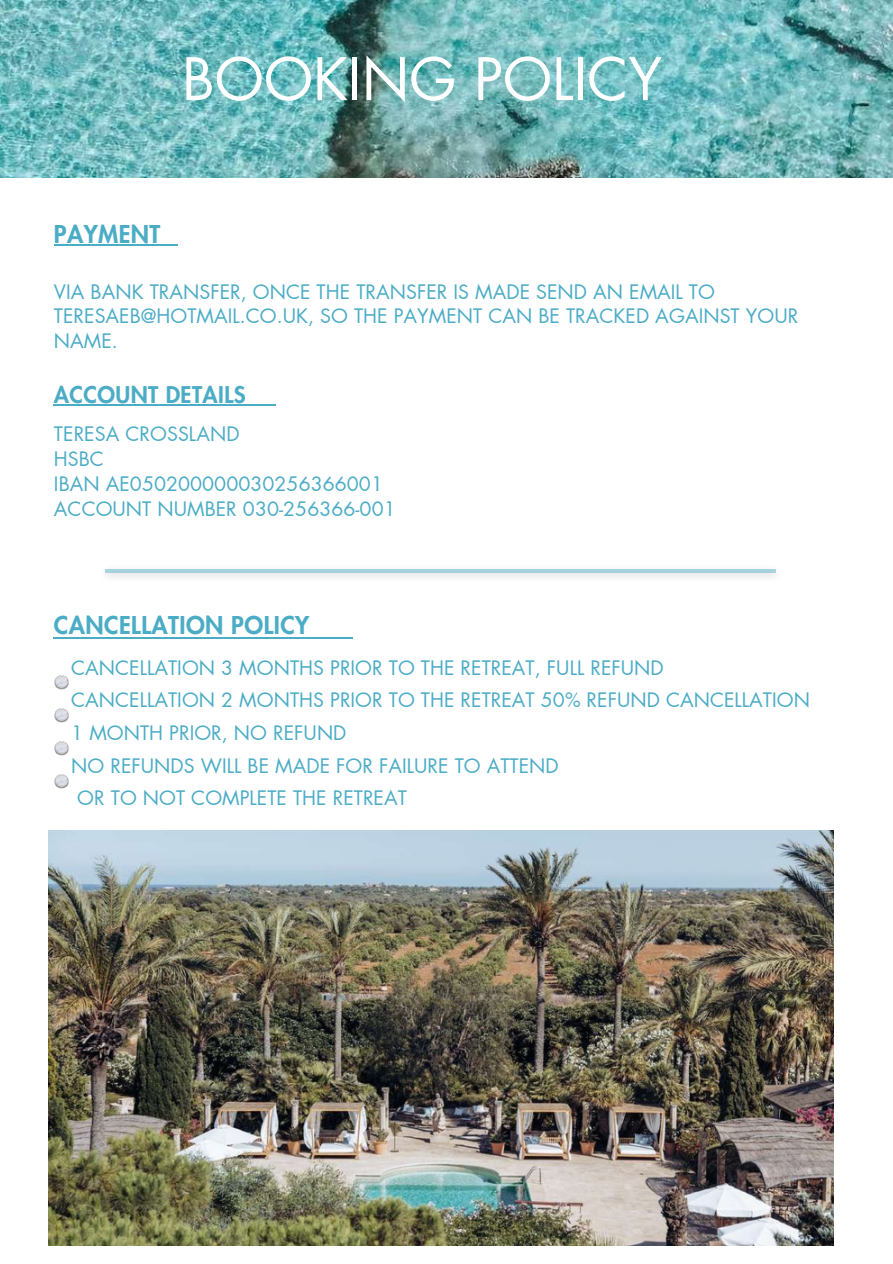
<style>
.page{position:relative;width:893px;height:1264px;background:#fff}
.page>*{position:absolute;margin:0;border:0;box-sizing:border-box;transform-origin:0 0}
.t1{font:57px "Futura LT Pro";color:#fff}
.t2{font:800 24px "Futura LT Pro";letter-spacing:.02em;color:#4bacc6}
.t3{font:800 22.5px "Futura LT Pro";letter-spacing:.02em;color:#4bacc6}
.t4{font:19.5px/24.8px "Futura LT Pro";color:#4bacc6}
</style>
<div class="page">
<img style="left:0;top:0;width:892px;height:178px">
<img style="left:54px;top:675px;width:15px;height:15px">
<img style="left:54px;top:708px;width:15px;height:15px">
<img style="left:54px;top:741px;width:15px;height:15px">
<img style="left:54px;top:774px;width:15px;height:15px">
<hr style="left:54px;top:638px;width:299px;height:1px;background:#4bacc6">
<hr style="left:54px;top:245px;width:123px;height:1px;background:#4bacc6">
<hr style="left:54px;top:404px;width:221px;height:1px;background:#4bacc6">
<hr style="left:106px;top:569px;width:670px;height:3px;background:#4bacc6">
<img style="left:49px;top:830px;width:784px;height:415px">
<p class="t1" style="left:182px;top:53px;width:481px">BOOKING POLICY</p>
<p class="t2" style="left:54px;top:223px;width:108px">PAYMENT</p>
<p class="t4" style="left:54px;top:280px;width:745px">VIA BANK TRANSFER, ONCE THE TRANSFER IS MADE SEND AN EMAIL TO<br>TERESAEB@HOTMAIL.CO.UK, SO THE PAYMENT CAN BE TRACKED AGAINST YOUR<br>NAME.</p>
<p class="t3" style="left:54px;top:384px;width:193px">ACCOUNT DETAILS</p>
<h2 class="t4" style="left:54px;top:422px;width:187px">TERESA CROSSLAND</h2>
<p class="t4" style="left:54px;top:447px;width:51px">HSBC</p>
<p class="t4" style="left:54px;top:472px;width:343px">IBAN AE050200000030256366001<br>ACCOUNT NUMBER 030-256366-001</p>
<p class="t2" style="left:54px;top:614px;width:257px">CANCELLATION POLICY</p>
<p class="t4" style="left:71px;top:652px;width:740px;line-height:32.7px">CANCELLATION 3 MONTHS PRIOR TO THE RETREAT, FULL REFUND<br>CANCELLATION 2 MONTHS PRIOR TO THE RETREAT 50% REFUND CANCELLATION<br>1 MONTH PRIOR, NO REFUND</p>
<p class="t4" style="left:71px;top:754px;width:489px">NO REFUNDS WILL BE MADE FOR FAILURE TO ATTEND</p>
<p class="t4" style="left:77px;top:786px;width:331px">OR TO NOT COMPLETE THE RETREAT</p>
</div>
